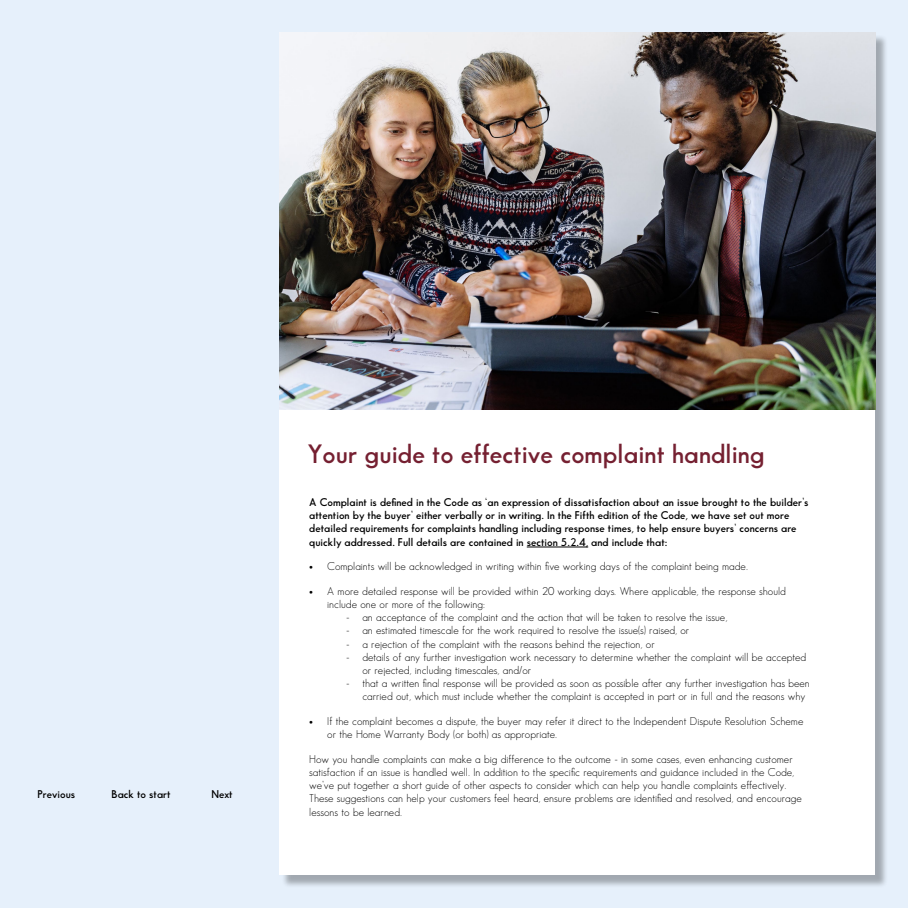
<style>
.page{position:relative;width:908px;height:908px;background:#fff}
.page>*{position:absolute;margin:0;border:0;box-sizing:border-box;transform-origin:0 0}
.t1{font:600 26px "Sans Serif FLF";color:#752031}
.t2{font:11px/13.2px "Sans Serif FLF";color:#000}
.t3{font:600 11px/13.2px "Sans Serif FLF";color:#000}
</style>
<div class="page">
<div style="left:0;top:0;width:907px;height:907px;background:#e6f0fb"></div>
<div style="left:281px;top:34px;width:606px;height:853px;background:#000;opacity:.3"></div>
<div style="left:279px;top:33px;width:595px;height:841px;background:#fff"></div>
<hr style="left:526px;top:546px;width:62px;height:1px;background:#000">
<img style="left:279px;top:33px;width:595px;height:376px">
<p class="t3" style="left:37px;top:786px;width:39px">Previous</p>
<p class="t3" style="left:112px;top:786px;width:60px">Back to start</p>
<p class="t3" style="left:211px;top:786px;width:23px">Next</p>
<h1 class="t1" style="left:308px;top:439px;width:458px">Your guide to effective complaint handling</h1>
<p class="t3" style="left:309px;top:495px;width:500px">A Complaint is defined in the Code as ‘an expression of dissatisfaction about an issue brought to the builder’s attention by the buyer’ either verbally or in writing. In the Fifth edition of the Code, we have set out more detailed requirements for complaints handling including response times, to help ensure buyers’ concerns are quickly addressed. Full details are contained in section 5.2.4, and include that:</p>
<p class="t2" style="left:309px;top:559px;width:440px">• Complaints will be acknowledged in writing within five working days of the complaint being made.</p>
<p class="t2" style="left:327px;top:584px;width:460px;text-indent:-18px">• A more detailed response will be provided within 20 working days. Where applicable, the response should include one or more of the following:</p>
<p class="t2" style="left:346px;top:610px;width:382px">- an acceptance of the complaint and the action that will be taken to resolve the issue,</p>
<p class="t2" style="left:346px;top:623px;width:344px">- an estimated timescale for the work required to resolve the issue(s) raised, or</p>
<p class="t2" style="left:346px;top:636px;width:310px">- a rejection of the complaint with the reasons behind the rejection, or</p>
<p class="t2" style="left:362px;top:650px;width:445px;text-indent:-16px">- details of any further investigation work necessary to determine whether the complaint will be accepted or rejected, including timescales, and/or</p>
<p class="t2" style="left:362px;top:676px;width:449px;text-indent:-16px">- that a written final response will be provided as soon as possible after any further investigation has been carried out, which must include whether the complaint is accepted in part or in full and the reasons why</p>
<p class="t2" style="left:327px;top:714px;width:477px;text-indent:-18px">• If the complaint becomes a dispute, the buyer may refer it direct to the Independent Dispute Resolution Scheme or the Home Warranty Body (or both) as appropriate.</p>
<p class="t2" style="left:309px;top:751px;width:494px">How you handle complaints can make a big difference to the outcome - in some cases, even enhancing customer satisfaction if an issue is handled well. In addition to the specific requirements and guidance included in the Code, we’ve put together a short guide of other aspects to consider which can help you handle complaints effectively.<br>These suggestions can help your customers feel heard, ensure problems are identified and resolved, and encourage lessons to be learned.</p>
</div>
